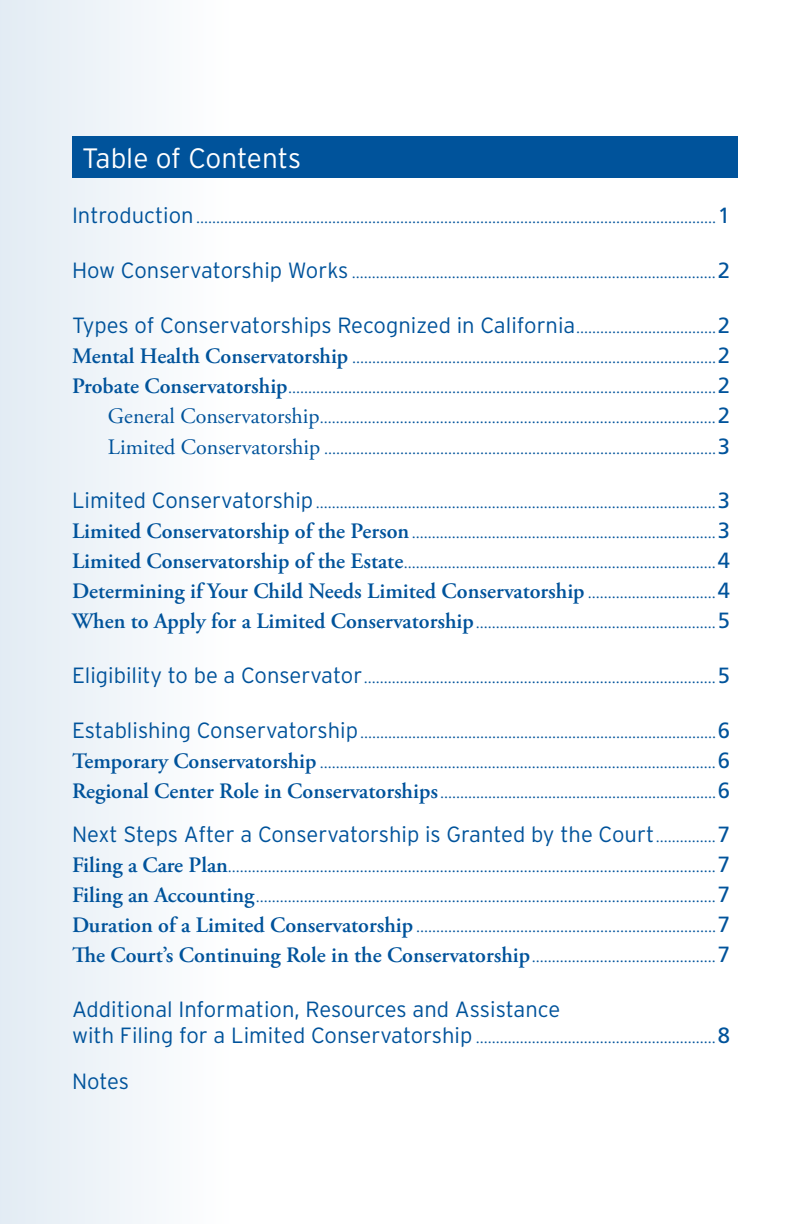
<style>
.page{position:relative;width:792px;height:1224px;background:#fff}
.page>*{position:absolute;margin:0;border:0;box-sizing:border-box;transform-origin:0 0}
.t1{font:300 28px "Interstate";letter-spacing:-.005em;color:#fff}
.t2{font:300 22px "Interstate";color:#00539b}
.t3{font:600 22px "Adobe Garamond Pro";color:#00539b}
.t4{font:16px/30px "Adobe Garamond Pro";color:#00539b;text-align:justify}
.s1{font-family:"Interstate";font-weight:300;font-size:22px}
.s2{font-family:"Frutiger";font-size:22px}
.s3{font-family:"Adobe Garamond Pro";font-weight:400;font-size:16px}
.s4{font-family:"Frutiger";font-weight:400}
.s5{font-weight:600;font-size:22px}
.s6{font-size:22px}
.s7{font-weight:400;font-size:16px}
</style>
<div class="page">
<div style="left:0;top:0;width:792px;height:1224px;background:linear-gradient(to right,#f1f5f9,#fff)"></div>
<div style="left:72px;top:136px;width:666px;height:42px;background:#00539b"></div>
<h1 class="t1" style="left:82px;top:143px;width:221px">Table of Contents</h1>
<p class="t4" style="left:72px;top:204px;width:659px"><span class="s1">Introduction</span>...................................................................................................................................<span class="s2">1</span></p>
<p class="t4" style="left:72px;top:258px;width:659px"><span class="s1">How Conservatorship Works</span>............................................................................................<span class="s2">2</span></p>
<h2 class="t2" style="left:72px;top:313px;width:659px">Types of Conservatorships Recognized in California<span class="s3">....................................</span><span class="s4">2</span></h2>
<p class="t4" style="left:72px;top:343px;width:659px;text-align:right"><span class="s5">Mental Health Conservatorship</span>............................................................................................<span class="s2">2<br></span><span class="s5">Probate Conservatorship</span>............................................................................................................<span class="s2">2<br></span><span class="s6">General Conservatorship</span>....................................................................................................<span class="s2">2<br></span><span class="s6">Limited Conservatorship</span>...................................................................................................<span class="s2">3</span></p>
<p class="t4" style="left:72px;top:489px;width:659px"><span class="s1">Limited Conservatorship</span>.....................................................................................................<span class="s2">3<br></span><span class="s5">Limited Conservatorship of the Person</span>.............................................................................<span class="s2">3<br></span><span class="s5">Limited Conservatorship of the Estate</span>...............................................................................<span class="s2">4</span></p>
<h2 class="t3" style="left:72px;top:579px;width:659px">Determining if Your Child Needs Limited Conservatorship<span class="s7">.................................</span><span class="s4">4</span></h2>
<p class="t4" style="left:72px;top:609px;width:659px"><span class="s5">When to Apply for a Limited Conservatorship</span>.............................................................<span class="s2">5</span></p>
<p class="t4" style="left:72px;top:664px;width:659px"><span class="s1">Eligibility to be a Conservator</span>.........................................................................................<span class="s2">5</span></p>
<p class="t4" style="left:72px;top:718px;width:659px"><span class="s1">Establishing Conservatorship</span>..........................................................................................<span class="s2">6<br></span><span class="s5">Temporary Conservatorship</span>....................................................................................................<span class="s2">6<br></span><span class="s5">Regional Center Role in Conservatorships</span>......................................................................<span class="s2">6</span></p>
<h2 class="t2" style="left:72px;top:822px;width:659px">Next Steps After a Conservatorship is Granted by the Court<span class="s3">................</span><span class="s4">7</span></h2>
<p class="t4" style="left:72px;top:852px;width:659px"><span class="s5">Filing a Care Plan</span>...........................................................................................................................<span class="s2">7<br></span><span class="s5">Filing an Accounting</span>....................................................................................................................<span class="s2">7<br></span><span class="s5">Duration of a Limited Conservatorship</span>............................................................................<span class="s2">7<br></span><span class="s5">The Court’s Continuing Role in the Conservatorship</span>...............................................<span class="s2">7</span></p>
<h2 class="t2" style="left:72px;top:997px;width:490px">Additional Information, Resources and Assistance</h2>
<p class="t4" style="left:72px;top:1023px;width:659px"><span class="s1">with Filing for a Limited Conservatorship</span>.............................................................<span class="s2">8</span></p>
<h2 class="t2" style="left:72px;top:1069px;width:59px">Notes</h2>
</div>
